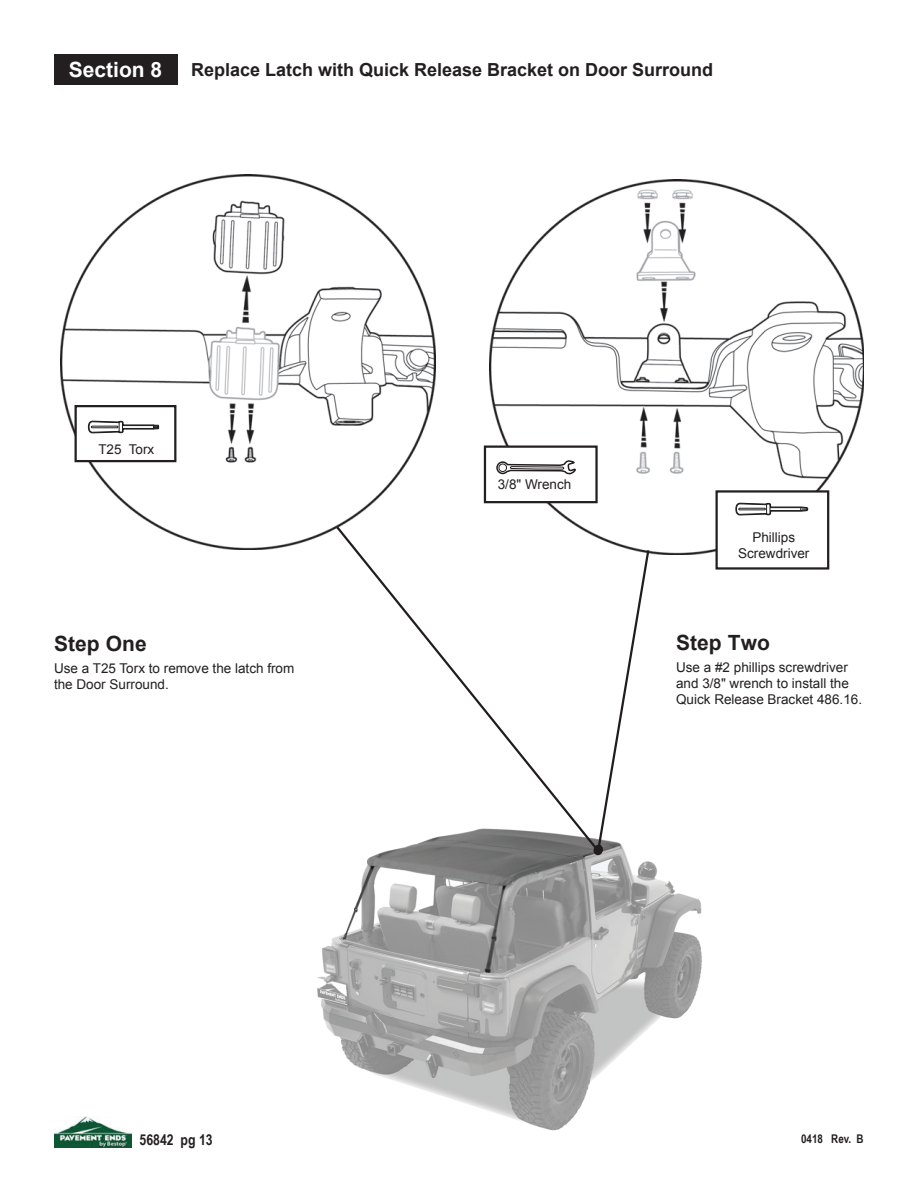
<style>
.page{position:relative;width:918px;height:1188px;background:#fff}
.page>*{position:absolute;margin:0;border:0;box-sizing:border-box;transform-origin:0 0}
.t1{font:700 21px "Arial";color:#231f20}
.t2{font:700 21px "Arial";color:#fff}
.t3{font:700 18px "Arial";color:#231f20}
.t4{font:700 15px "Arial Narrow";color:#231f20}
.t5{font:13.5px/16.2px "Arial";color:#231f20}
.t6{font:700 12px "Arial Narrow";color:#231f20}
</style>
<div class="page">
<img style="left:54px;top:1116px;width:78px;height:32px">
<img style="left:317px;top:854px;width:385px;height:277px">
<img style="left:489px;top:179px;width:375px;height:375px">
<img style="left:60px;top:174px;width:375px;height:375px">
<svg style="left:334px;top:524px;width:267px;height:330px"></svg>
<svg style="left:593px;top:548px;width:58px;height:308px"></svg>
<div style="left:76px;top:406px;width:99px;height:55px;background:#fff"></div>
<div style="left:75px;top:405px;width:101px;height:57px;border:2px solid #231f20"></div>
<div style="left:485px;top:447px;width:112px;height:55px;background:#fff"></div>
<div style="left:484px;top:446px;width:114px;height:57px;border:2px solid #231f20"></div>
<div style="left:717px;top:491px;width:111px;height:77px;background:#fff"></div>
<div style="left:716px;top:490px;width:113px;height:80px;border:2px solid #231f20"></div>
<svg style="left:87px;top:420px;width:73px;height:14px"></svg>
<div style="left:91px;top:426px;width:27px;height:2px;border:1px solid #1f1c1d"></div>
<svg style="left:735px;top:502px;width:74px;height:14px"></svg>
<div style="left:739px;top:508px;width:27px;height:2px;border:1px solid #1f1c1d"></div>
<svg style="left:496px;top:460px;width:80px;height:15px"></svg>
<div style="left:54px;top:54px;width:123px;height:30px;background:#231f20"></div>
<h1 class="t2" style="left:69px;top:55px;width:95px">Section 8</h1>
<h2 class="t3" style="left:191px;top:57px;width:524px">Replace Latch with Quick Release Bracket on Door Surround</h2>
<p class="t5" style="left:98px;top:441px;width:58px">T25 Torx</p>
<p class="t5" style="left:498px;top:477px;width:75px">3/8" Wrench</p>
<p class="t5" style="left:738px;top:529px;width:73px;text-align:center">Phillips<br>Screwdriver</p>
<h1 class="t1" style="left:54px;top:630px;width:94px">Step One</h1>
<p class="t5" style="left:54px;top:660px;width:242px">Use a T25 Torx to remove the latch from the Door Surround.</p>
<h1 class="t1" style="left:676px;top:629px;width:95px">Step Two</h1>
<p class="t5" style="left:676px;top:659px;width:188px">Use a #2 phillips screwdriver and 3/8" wrench to install the<br>Quick Release Bracket 486.16.</p>
<p class="t4" style="left:140px;top:1128px;width:75px">56842 pg 13</p>
<p class="t6" style="left:801px;top:1129px;width:64px">0418 Rev. B</p>
</div>
